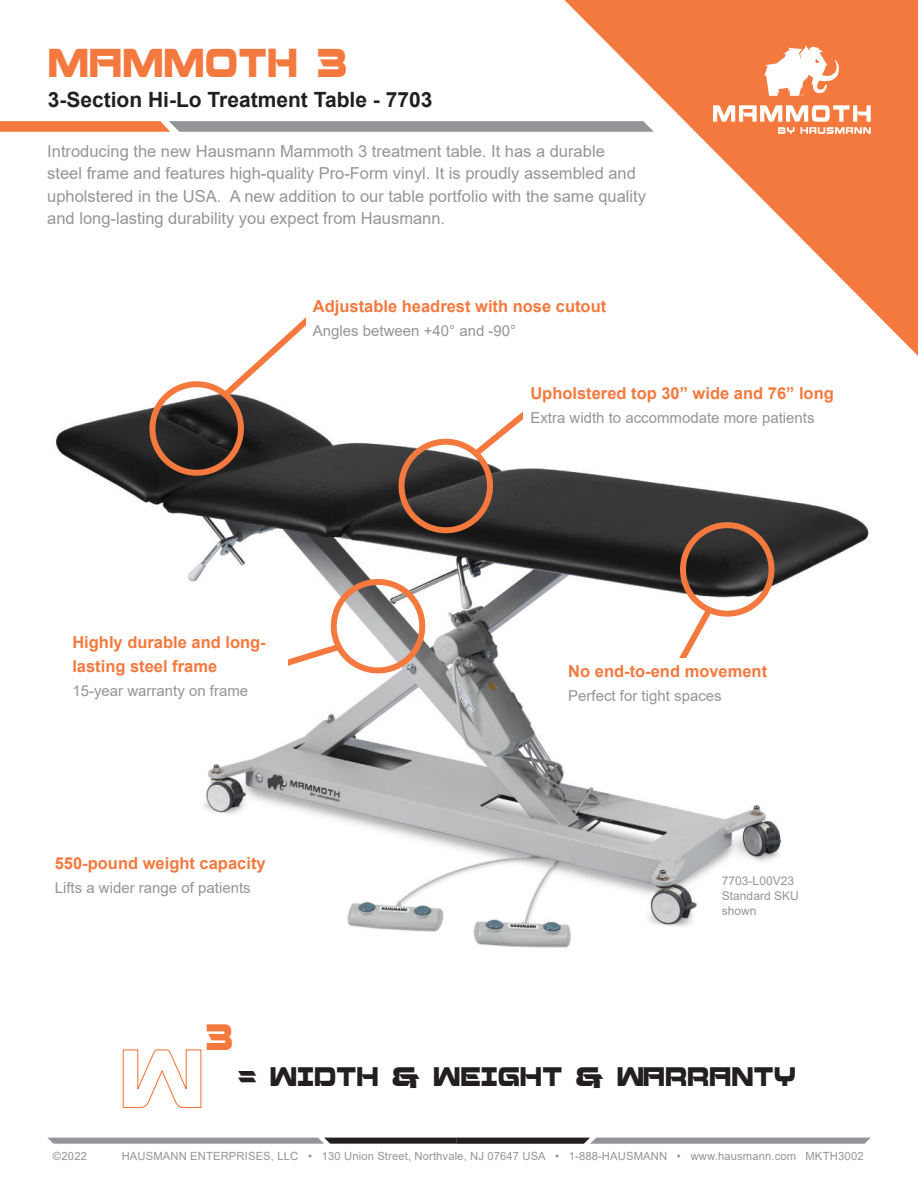
<style>
.page{position:relative;width:918px;height:1188px;background:#fff}
.page>*{position:absolute;margin:0;border:0;box-sizing:border-box;transform-origin:0 0}
.t1{font:45px "Mammothby Hausmann";color:#f4793e}
.t2{font:41.1px "Mammothby Hausmann";color:#f3793d}
.t3{font:30px "Mammothby Hausmann";color:#231f20}
.t4{font:700 21px "Arial";color:#231f20}
.t5{font:16.5px/22.5px "Arial";color:#939598}
.t6{font:700 16.5px/24px "Arial";color:#f4793e}
.t7{font:15px "Arial";color:#939598}
.t8{font:12px/15px "Arial";color:#939598}
.t9{font:11.25px "Arial";letter-spacing:.01em;color:#939598}
</style>
<div class="page">
<svg style="left:564px;top:0;width:354px;height:356px;fill:#f4793e"></svg>
<svg style="left:713px;top:105px;width:158px;height:29px"></svg>
<svg style="left:764px;top:45px;width:78px;height:51px"></svg>
<img style="left:55px;top:257px;width:816px;height:691px">
<svg style="left:0;top:121px;width:654px;height:11px;background:#b09387"></svg>
<svg style="left:216px;top:310px;width:101px;height:94px"></svg>
<svg style="left:469px;top:401px;width:70px;height:60px"></svg>
<svg style="left:672px;top:600px;width:46px;height:58px"></svg>
<div style="left:399px;top:439px;width:94px;height:94px;border:6px solid #f4793e;border-radius:50%"></div>
<svg style="left:214px;top:579px;width:211px;height:112px"></svg>
<div style="left:680px;top:522px;width:95px;height:95px;border:6px solid #f4793e;border-radius:50%"></div>
<div style="left:149px;top:381px;width:95px;height:95px;border:6px solid #f4793e;border-radius:50%"></div>
<svg style="left:48px;top:1138px;width:822px;height:6px;background:#78787a"></svg>
<div style="left:306px;top:292px;width:334px;height:52px;background:#fff"></div>
<div style="left:523px;top:380px;width:348px;height:51px;background:#fff"></div>
<div style="left:561px;top:658px;width:244px;height:59px;background:#fff"></div>
<div style="left:65px;top:628px;width:223px;height:76px;background:#fff"></div>
<svg style="left:122px;top:1049px;width:80px;height:59px"></svg>
<h1 class="t1" style="left:48px;top:35px;width:301px">MAMMOTH 3</h1>
<p class="t4" style="left:48px;top:92px;width:386px">3-Section Hi-Lo Treatment Table - 7703</p>
<p class="t5" style="left:47px;top:141px;width:600px">Introducing the new Hausmann Mammoth 3 treatment table. It has a durable<br>steel frame and features high-quality Pro-Form vinyl. It is proudly assembled and upholstered in the USA. A new addition to our table portfolio with the same quality and long-lasting durability you expect from Hausmann.</p>
<p class="t6" style="left:313px;top:295px;width:295px">Adjustable headrest with nose cutout</p>
<p class="t7" style="left:313px;top:325px;width:205px">Angles between +40° and -90°</p>
<p class="t6" style="left:72px;top:631px;width:195px">Highly durable and long&shy;lasting steel frame</p>
<p class="t7" style="left:72px;top:685px;width:177px">15-year warranty on frame</p>
<p class="t6" style="left:55px;top:852px;width:212px">550-pound weight capacity</p>
<p class="t7" style="left:55px;top:882px;width:197px">Lifts a wider range of patients</p>
<h2 class="t2" style="left:206px;top:1012px;width:30px">3</h2>
<p class="t6" style="left:530px;top:383px;width:305px">Upholstered top 30” wide and 76” long</p>
<p class="t7" style="left:530px;top:412px;width:286px">Extra width to accommodate more patients</p>
<p class="t6" style="left:568px;top:661px;width:200px">No end-to-end movement</p>
<p class="t7" style="left:568px;top:690px;width:155px">Perfect for tight spaces</p>
<p class="t8" style="left:722px;top:875px;width:78px">7703-L00V23<br>Standard SKU shown</p>
<h3 class="t3" style="left:237px;top:1058px;width:560px">= WIDTH &amp; WEIGHT &amp; WARRANTY</h3>
<p class="t9" style="left:53px;top:1152px;width:36px">©2022</p>
<p class="t9" style="left:122px;top:1152px;width:744px">HAUSMANN ENTERPRISES, LLC • 130 Union Street, Northvale, NJ 07647 USA • 1-888-HAUSMANN • www.hausmann.com MKTH3002</p>
</div>
